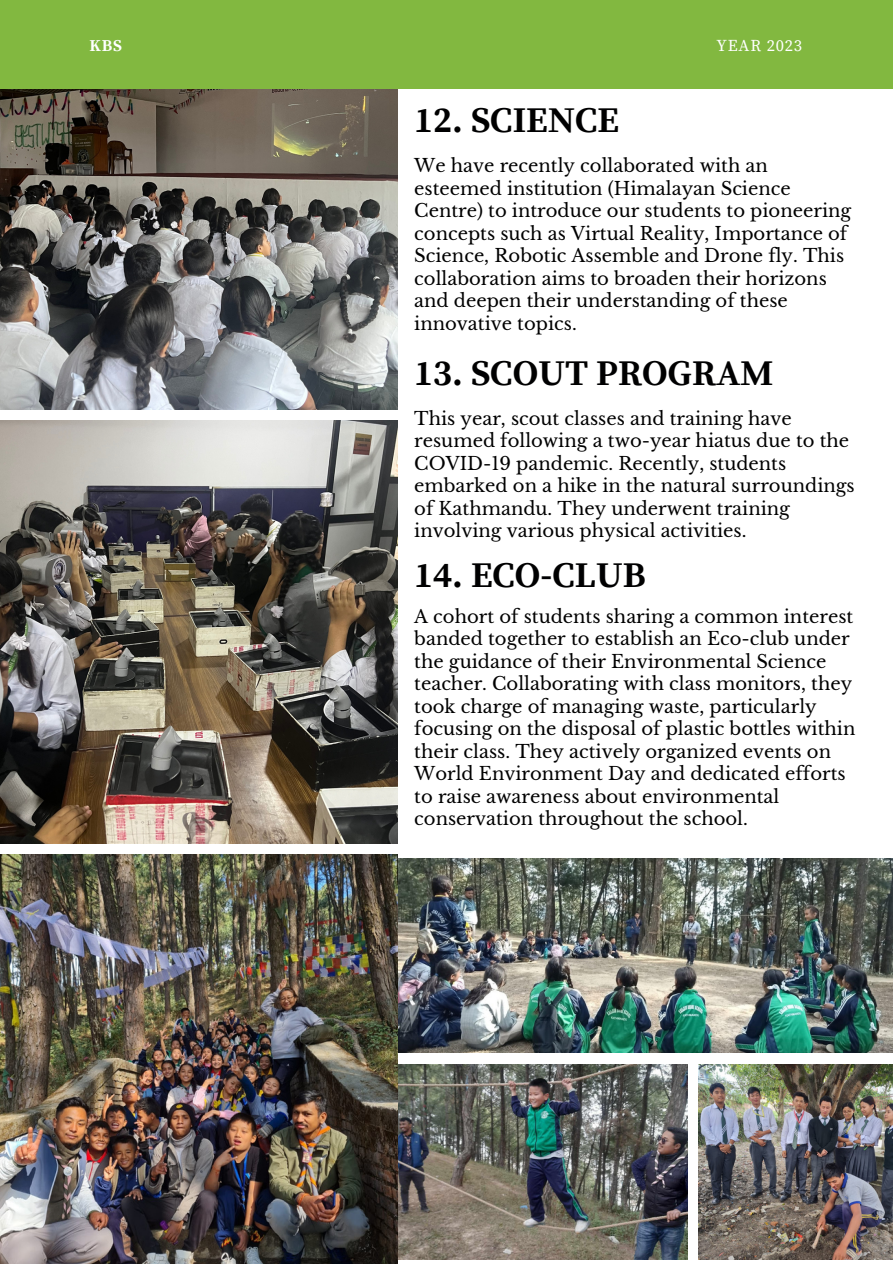
<style>
.page{position:relative;width:893px;height:1264px;background:#fff}
.page>*{position:absolute;margin:0;border:0;box-sizing:border-box;transform-origin:0 0}
.t1{font:700 36px "Source Serif Pro";color:#000001}
.t2{font:18px/22.5px "Libre Baskerville";color:#000001}
.t3{font:16.5px "Source Serif Pro";letter-spacing:.05em;color:#fff}
.t4{font:700 16.5px "Source Serif Pro";color:#fff}
</style>
<div class="page">
<img style="left:397px;top:858px;width:495px;height:194px">
<img style="left:397px;top:1063px;width:290px;height:196px">
<img style="left:698px;top:1064px;width:194px;height:195px">
<img style="left:0;top:89px;width:397px;height:321px">
<img style="left:0;top:421px;width:397px;height:422px">
<img style="left:0;top:854px;width:397px;height:409px">
<div style="left:0;top:0;width:892px;height:89px;background:#82b840"></div>
<p class="t4" style="left:89px;top:36px;width:34px">KBS</p>
<p class="t3" style="left:716px;top:36px;width:87px">YEAR 2023</p>
<p class="t1" style="left:414px;top:99px;width:206px">12. SCIENCE</p>
<p class="t2" style="left:414px;top:155px;width:438px">We have recently collaborated with an esteemed institution (Himalayan Science Centre) to introduce our students to pioneering concepts such as Virtual Reality, Importance of Science, Robotic Assemble and Drone fly. This collaboration aims to broaden their horizons and deepen their understanding of these innovative topics.</p>
<p class="t1" style="left:414px;top:352px;width:360px">13. SCOUT PROGRAM</p>
<p class="t2" style="left:414px;top:407px;width:442px">This year, scout classes and training have resumed following a two-year hiatus due to the COVID-19 pandemic. Recently, students embarked on a hike in the natural surroundings of Kathmandu. They underwent training involving various physical activities.</p>
<p class="t1" style="left:414px;top:554px;width:233px">14. ECO-CLUB</p>
<p class="t2" style="left:414px;top:605px;width:442px">A cohort of students sharing a common interest banded together to establish an Eco-club under the guidance of their Environmental Science teacher. Collaborating with class monitors, they took charge of managing waste, particularly focusing on the disposal of plastic bottles within their class. They actively organized events on World Environment Day and dedicated efforts to raise awareness about environmental conservation throughout the school.</p>
</div>
